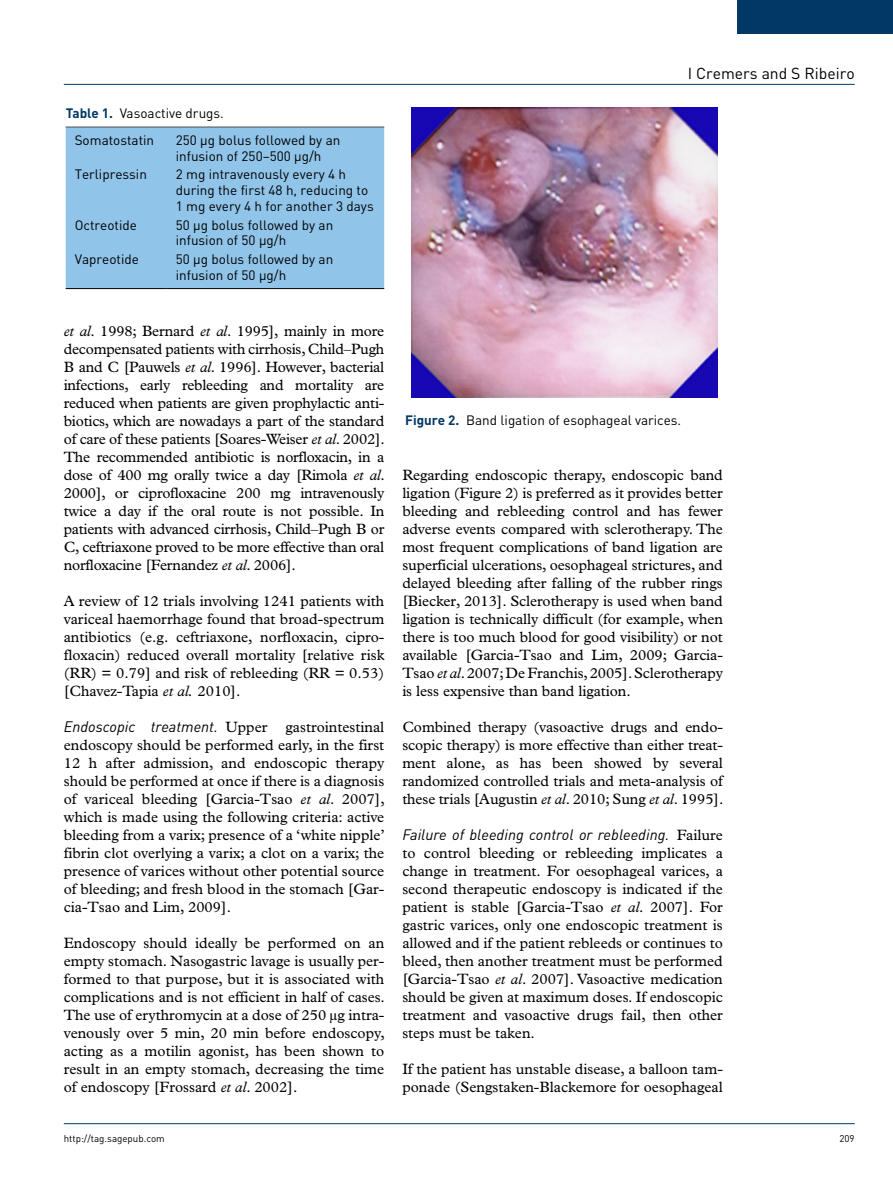
<style>
.page{position:relative;width:893px;height:1191px;background:#fff}
.page>*{position:absolute;margin:0;border:0;box-sizing:border-box;transform-origin:0 0}
.t1{font:15.75px "DIN";color:#000}
.t2{font:15px/18px "Plantin Std";color:#000;text-align:justify}
.t3{font:italic 15px "DIN";color:#000}
.t4{font:13.5px/15.8px "DIN";color:#000}
.t5{font:9.75px "DIN";color:#000}
.s1{font-weight:700;color:#003965}
.s2{font-style:italic}
.s3{font-family:"DIN";font-style:italic}
.s4{font-family:"Plantin Std";font-style:normal}
</style>
<div class="page">
<hr style="left:64px;top:84px;width:791px;height:1px;background:#003965">
<hr style="left:64px;top:1123px;width:791px;height:1px;background:#003965">
<div style="left:738px;top:0;width:155px;height:34px;background:#003965"></div>
<img style="left:412px;top:107px;width:306px;height:290px">
<hr style="left:66px;top:127px;width:318px;height:1px;background:#000">
<div style="left:66px;top:128px;width:318px;height:160px;background:#90c4e9"></div>
<hr style="left:66px;top:288px;width:101px;height:1px;background:#000">
<hr style="left:167px;top:288px;width:217px;height:1px;background:#000">
<p class="t4" style="left:75px;top:99px;width:151px;line-height:27px;text-indent:-9px"><span class="s1">Table 1.</span> Vasoactive drugs.<br>Somatostatin</p>
<p class="t4" style="left:176px;top:132px;width:166px">250 µg bolus followed by an infusion of 250–500 µg/h</p>
<p class="t4" style="left:75px;top:166px;width:74px">Terlipressin</p>
<p class="t4" style="left:176px;top:166px;width:199px">2 mg intravenously every 4 h during the first 48 h, reducing to<br>1 mg every 4 h for another 3 days</p>
<p class="t4" style="left:75px;top:217px;width:64px">Octreotide</p>
<p class="t4" style="left:176px;top:217px;width:159px">50 µg bolus followed by an infusion of 50 µg/h</p>
<p class="t4" style="left:75px;top:251px;width:66px">Vapreotide</p>
<p class="t4" style="left:176px;top:251px;width:159px">50 µg bolus followed by an infusion of 50 µg/h</p>
<p class="t2" style="left:64px;top:322px;width:323px"><span class="s2">et al</span>. 1998; Bernard <span class="s2">et al</span>. 1995], mainly in more decompensated patients with cirrhosis, Child–Pugh B and C [Pauwels <span class="s2">et al</span>. 1996]. However, bacterial infections, early rebleeding and mortality are reduced when patients are given prophylactic anti&shy;biotics, which are nowadays a part of the standard of care of these patients [Soares-Weiser <span class="s2">et al</span>. 2002].<br>The recommended antibiotic is norfloxacin, in a dose of 400 mg orally twice a day [Rimola <span class="s2">et al</span>.<br>2000], or ciprofloxacine 200 mg intravenously twice a day if the oral route is not possible. In patients with advanced cirrhosis, Child–Pugh B or C, ceftriaxone proved to be more effective than oral norfloxacine [Fernandez <span class="s2">et al</span>. 2006].</p>
<p class="t2" style="left:64px;top:592px;width:322px">A review of 12 trials involving 1241 patients with variceal haemorrhage found that broad-spectrum antibiotics (e.g. ceftriaxone, norfloxacin, cipro&shy;floxacin) reduced overall mortality [relative risk (RR) = 0.79] and risk of rebleeding (RR = 0.53) [Chavez-Tapia <span class="s2">et al.</span> 2010].</p>
<p class="t2" style="left:64px;top:718px;width:323px"><span class="s3">Endoscopic treatment.</span> Upper gastrointestinal endoscopy should be performed early, in the first 12 h after admission, and endoscopic therapy should be performed at once if there is a diagnosis of variceal bleeding [Garcia-Tsao <span class="s2">et al</span>. 2007], which is made using the following criteria: active bleeding from a varix; presence of a ‘white nipple’ fibrin clot overlying a varix; a clot on a varix; the presence of varices without other potential source of bleeding; and fresh blood in the stomach [Gar&shy;cia-Tsao and Lim, 2009].</p>
<p class="t2" style="left:64px;top:934px;width:323px">Endoscopy should ideally be performed on an empty stomach. Nasogastric lavage is usually per&shy;formed to that purpose, but it is associated with complications and is not efficient in half of cases.<br>The use of erythromycin at a dose of 250 µg intra&shy;venously over 5 min, 20 min before endoscopy, acting as a motilin agonist, has been shown to result in an empty stomach, decreasing the time of endoscopy [Frossard <span class="s2">et al</span>. 2002].</p>
<p class="t1" style="left:688px;top:63px;width:168px">I Cremers and S Ribeiro</p>
<p class="t4" style="left:405px;top:412px;width:278px"><span class="s1">Figure 2.</span> Band ligation of esophageal varices.</p>
<p class="t2" style="left:402px;top:466px;width:322px">Regarding endoscopic therapy, endoscopic band ligation (Figure 2) is preferred as it provides better bleeding and rebleeding control and has fewer adverse events compared with sclerotherapy. The most frequent complications of band ligation are superficial ulcerations, oesophageal strictures, and delayed bleeding after falling of the rubber rings [Biecker, 2013]. Sclerotherapy is used when band ligation is technically difficult (for example, when there is too much blood for good visibility) or not available [Garcia-Tsao and Lim, 2009; Garcia-Tsao <span class="s2">et al</span>. 2007; De Franchis, 2005]. Sclerotherapy is less expensive than band ligation.</p>
<p class="t2" style="left:402px;top:718px;width:323px">Combined therapy (vasoactive drugs and endo&shy;scopic therapy) is more effective than either treat&shy;ment alone, as has been showed by several randomized controlled trials and meta-analysis of these trials [Augustin <span class="s2">et al</span>. 2010; Sung <span class="s2">et al</span>. 1995].</p>
<p class="t3" style="left:402px;top:825px;width:322px">Failure of bleeding control or rebleeding. <span class="s4">Failure</span></p>
<p class="t2" style="left:402px;top:844px;width:322px">to control bleeding or rebleeding implicates a change in treatment. For oesophageal varices, a second therapeutic endoscopy is indicated if the patient is stable [Garcia-Tsao <span class="s2">et al</span>. 2007]. For gastric varices, only one endoscopic treatment is allowed and if the patient rebleeds or continues to bleed, then another treatment must be performed [Garcia-Tsao <span class="s2">et al</span>. 2007]. Vasoactive medication should be given at maximum doses. If endoscopic treatment and vasoactive drugs fail, then other steps must be taken.</p>
<p class="t2" style="left:402px;top:1060px;width:322px">If the patient has unstable disease, a balloon tam&shy;ponade (Sengstaken-Blackemore for oesophageal</p>
<p class="t5" style="left:64px;top:1132px;width:103px">http://tag.sagepub.com</p>
<p class="t5" style="left:839px;top:1132px;width:17px">209</p>
</div>
